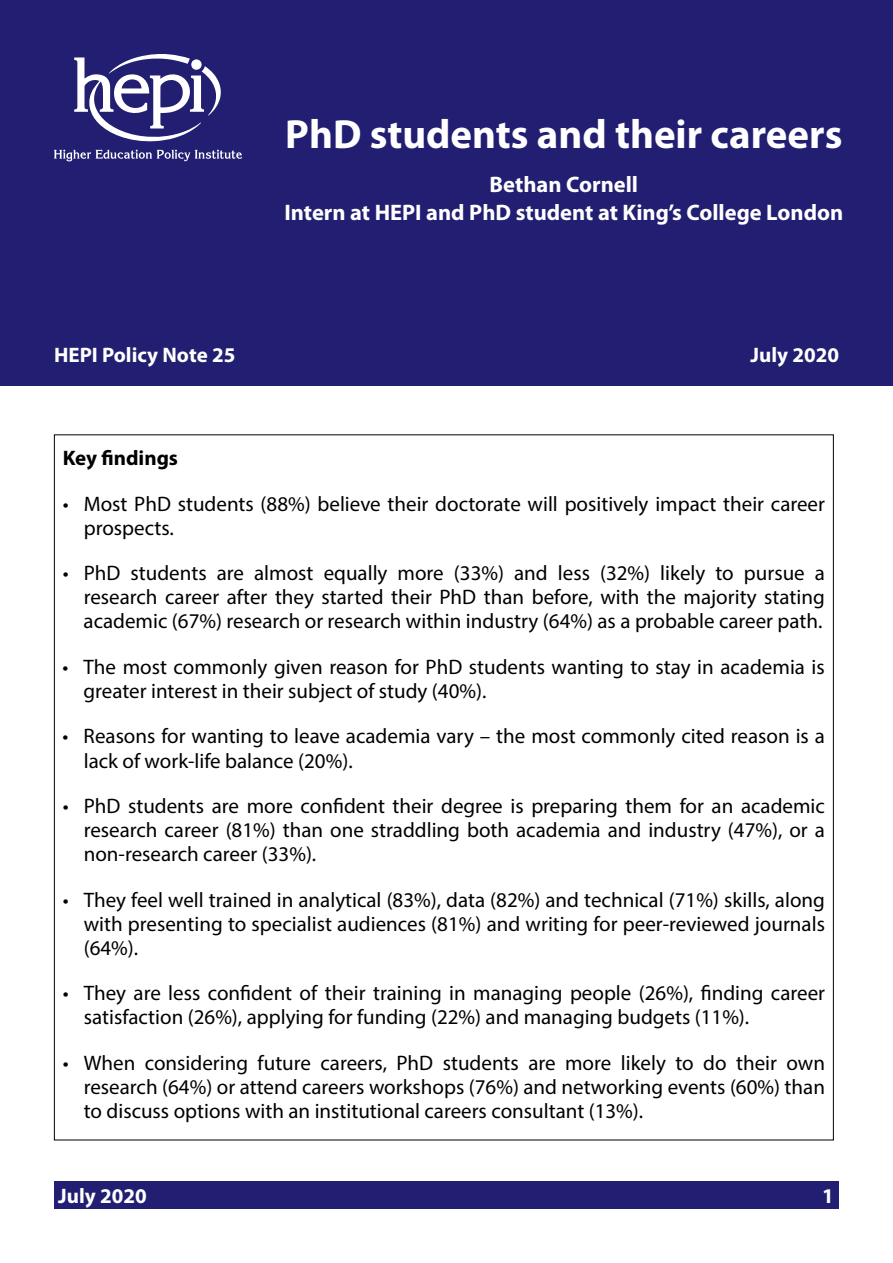
<style>
.page{position:relative;width:893px;height:1263px;background:#fff}
.page>*{position:absolute;margin:0;border:0;box-sizing:border-box;transform-origin:0 0}
.t1{font:700 40.8px "Myriad Pro";color:#fff}
.t2{font:700 22.5px/28.5px "Myriad Pro";color:#fff;text-align:center}
.t3{font:21px/24.2px "Myriad Pro";color:#000}
.t4{font:700 21px "Myriad Pro";color:#fff}
.t5{font:700 21px "Myriad Pro";color:#000}
</style>
<div class="page">
<div style="left:54px;top:1182px;width:785px;height:27px;background:#221f72"></div>
<div style="left:0;top:0;width:893px;height:385px;background:#221f72"></div>
<svg style="left:54px;top:150px;width:188px;height:11px"></svg>
<svg style="left:74px;top:54px;width:147px;height:88px"></svg>
<h1 class="t1" style="left:285px;top:111px;width:559px">PhD students and their careers</h1>
<p class="t2" style="left:284px;top:170px;width:560px">Bethan Cornell<br>Intern at HEPI and PhD student at King’s College London</p>
<p class="t4" style="left:54px;top:343px;width:183px">HEPI Policy Note 25</p>
<p class="t4" style="left:750px;top:343px;width:90px">July 2020</p>
<p class="t5" style="left:63px;top:446px;width:117px">Key findings</p>
<p class="t3" style="left:84px;top:491px;width:743px;text-indent:-21px">• Most PhD students (88%) believe their doctorate will positively impact their career prospects.</p>
<p class="t3" style="left:84px;top:561px;width:743px;text-align:justify;text-indent:-21px">• PhD students are almost equally more (33%) and less (32%) likely to pursue a research career after they started their PhD than before, with the majority stating academic (67%) research or research within industry (64%) as a probable career path.</p>
<p class="t3" style="left:84px;top:654px;width:743px;text-indent:-21px">• The most commonly given reason for PhD students wanting to stay in academia is greater interest in their subject of study (40%).</p>
<p class="t3" style="left:84px;top:724px;width:743px;text-indent:-21px">• Reasons for wanting to leave academia vary – the most commonly cited reason is a lack of work-life balance (20%).</p>
<p class="t3" style="left:84px;top:793px;width:743px;text-align:justify;text-indent:-21px">• PhD students are more confident their degree is preparing them for an academic research career (81%) than one straddling both academia and industry (47%), or a non-research career (33%).</p>
<p class="t3" style="left:84px;top:887px;width:743px;text-align:justify;text-indent:-21px">• They feel well trained in analytical (83%), data (82%) and technical (71%) skills, along with presenting to specialist audiences (81%) and writing for peer-reviewed journals (64%).</p>
<p class="t3" style="left:84px;top:981px;width:743px;text-indent:-21px">• They are less confident of their training in managing people (26%), finding career satisfaction (26%), applying for funding (22%) and managing budgets (11%).</p>
<p class="t3" style="left:84px;top:1050px;width:743px;text-align:justify;text-indent:-21px">• When considering future careers, PhD students are more likely to do their own research (64%) or attend careers workshops (76%) and networking events (60%) than to discuss options with an institutional careers consultant (13%).</p>
<p class="t4" style="left:58px;top:1184px;width:90px">July 2020</p>
<p class="t4" style="left:822px;top:1184px;width:13px">1</p>
</div>
